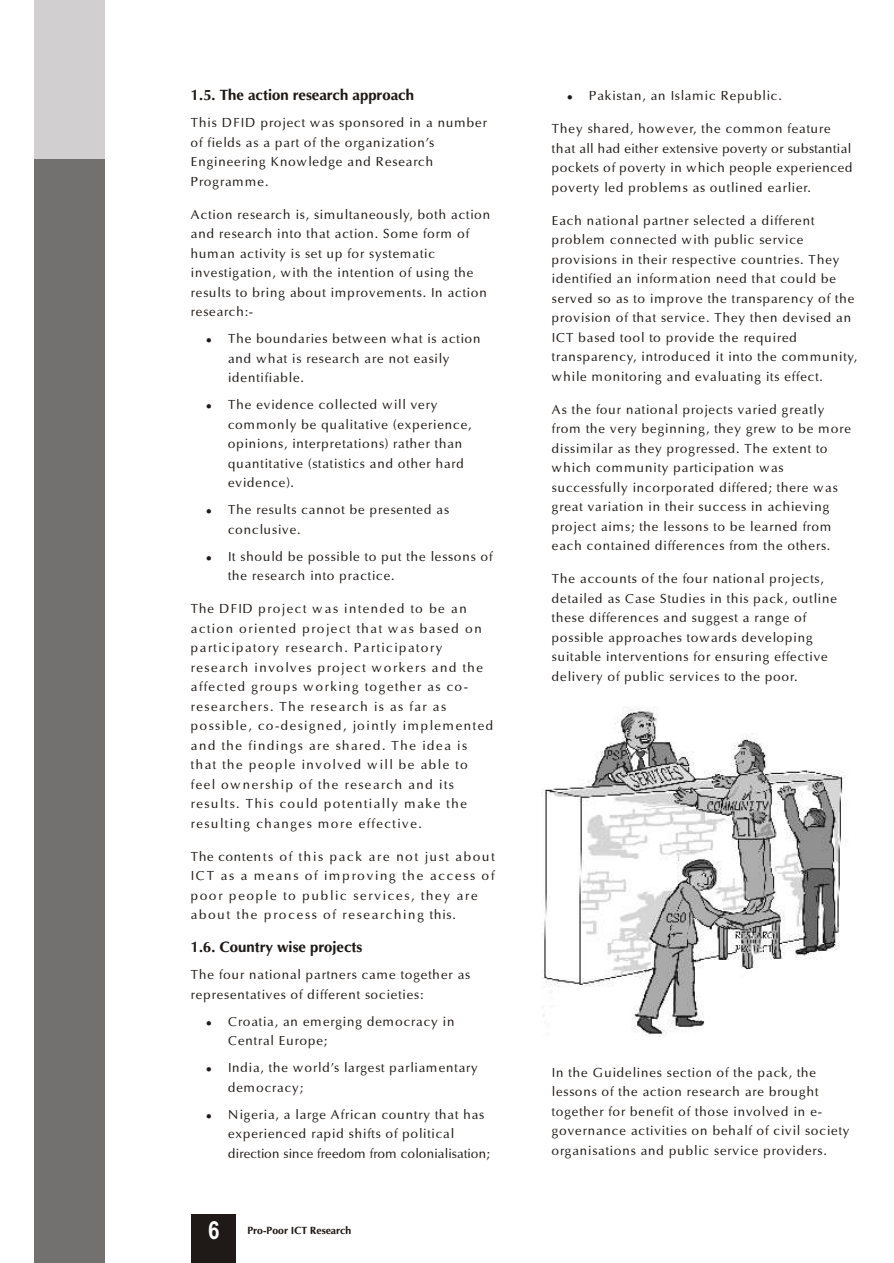
<style>
.page{position:relative;width:894px;height:1263px;background:#fff}
.page>*{position:absolute;margin:0;border:0;box-sizing:border-box;transform-origin:0 0}
.t1{font:700 25.05px "Arial Narrow";color:#fff}
.t2{font:15px/19.5px "Optima";color:#1f1a17}
.t3{font:15px/19.5px "Optima";letter-spacing:.04em;color:#1f1a17}
.t4{font:15px/19.5px "Optima";letter-spacing:.055em;color:#1f1a17}
.t5{font:700 15px "Optima";color:#1f1a17}
.t6{font:15px "Optima";letter-spacing:-.03em;color:#1f1a17}
.t7{font:15px "Optima";letter-spacing:-.04em;color:#1f1a17}
.t8{font:700 10.5px "Optima";color:#1f1a17}
</style>
<div class="page">
<img style="left:542px;top:707px;width:303px;height:330px">
<div style="left:34px;top:158px;width:71px;height:1105px;background:#737070"></div>
<div style="left:34px;top:0;width:71px;height:159px;background:#d1cfcf"></div>
<div style="left:191px;top:1214px;width:45px;height:49px;background:#1f1a17"></div>
<p class="t5" style="left:191px;top:89px;width:225px">1.5. The action research approach</p>
<p class="t2" style="left:567px;top:87px;width:217px">● Pakistan, an Islamic Republic.</p>
<p class="t2" style="left:191px;top:114px;width:298px">This DFID project was sponsored in a number</p>
<p class="t2" style="left:552px;top:120px;width:281px">They shared, however, the common feature</p>
<p class="t2" style="left:191px;top:134px;width:246px">of fields as a part of the organization’s</p>
<p class="t6" style="left:552px;top:142px;width:302px">that all had either extensive poverty or substantial</p>
<p class="t2" style="left:191px;top:153px;width:245px">Engineering Knowledge and Research</p>
<p class="t2" style="left:552px;top:159px;width:303px">pockets of poverty in which people experienced</p>
<p class="t2" style="left:191px;top:173px;width:80px">Programme.</p>
<p class="t2" style="left:552px;top:179px;width:261px">poverty led problems as outlined earlier.</p>
<p class="t2" style="left:191px;top:206px;width:302px">Action research is, simultaneously, both action</p>
<p class="t2" style="left:552px;top:212px;width:265px">Each national partner selected a different</p>
<p class="t2" style="left:191px;top:225px;width:280px">and research into that action. Some form of</p>
<p class="t2" style="left:552px;top:231px;width:254px">problem connected with public service</p>
<p class="t2" style="left:191px;top:245px;width:247px">human activity is set up for systematic</p>
<p class="t2" style="left:552px;top:251px;width:290px">provisions in their respective countries. They</p>
<p class="t2" style="left:191px;top:264px;width:285px">investigation, with the intention of using the</p>
<p class="t2" style="left:552px;top:270px;width:287px">identified an information need that could be</p>
<p class="t2" style="left:191px;top:284px;width:298px">results to bring about improvements. In action</p>
<p class="t2" style="left:552px;top:290px;width:305px">served so as to improve the transparency of the</p>
<p class="t2" style="left:191px;top:303px;width:65px">research:-</p>
<p class="t2" style="left:552px;top:309px;width:302px">provision of that service. They then devised an</p>
<p class="t2" style="left:206px;top:330px;width:277px">● The boundaries between what is action</p>
<p class="t2" style="left:552px;top:329px;width:247px">ICT based tool to provide the required</p>
<p class="t2" style="left:228px;top:350px;width:224px">and what is research are not easily</p>
<p class="t2" style="left:552px;top:348px;width:308px">transparency, introduced it into the community,</p>
<p class="t2" style="left:228px;top:369px;width:78px">identifiable.</p>
<p class="t2" style="left:552px;top:368px;width:273px">while monitoring and evaluating its effect.</p>
<p class="t2" style="left:206px;top:396px;width:234px">● The evidence collected will very</p>
<p class="t2" style="left:552px;top:401px;width:275px">As the four national projects varied greatly</p>
<p class="t2" style="left:228px;top:416px;width:246px">commonly be qualitative (experience,</p>
<p class="t2" style="left:552px;top:420px;width:302px">from the very beginning, they grew to be more</p>
<p class="t2" style="left:228px;top:435px;width:237px">opinions, interpretations) rather than</p>
<p class="t2" style="left:552px;top:440px;width:278px">dissimilar as they progressed. The extent to</p>
<p class="t2" style="left:228px;top:455px;width:238px">quantitative (statistics and other hard</p>
<p class="t2" style="left:552px;top:459px;width:234px">which community participation was</p>
<p class="t2" style="left:228px;top:474px;width:68px">evidence).</p>
<p class="t2" style="left:552px;top:479px;width:288px">successfully incorporated differed; there was great variation in their success in achieving</p>
<p class="t2" style="left:228px;top:501px;width:223px;text-indent:-22px">● The results cannot be presented as conclusive.</p>
<p class="t2" style="left:552px;top:518px;width:282px">project aims; the lessons to be learned from each contained differences from the others.</p>
<p class="t2" style="left:228px;top:548px;width:267px;text-indent:-22px">● It should be possible to put the lessons of the research into practice.</p>
<p class="t2" style="left:552px;top:570px;width:287px">The accounts of the four national projects, detailed as Case Studies in this pack, outline</p>
<p class="t3" style="left:191px;top:600px;width:278px">The DFID project was intended to be an</p>
<p class="t2" style="left:552px;top:609px;width:257px">these differences and suggest a range of</p>
<p class="t3" style="left:191px;top:620px;width:293px">action oriented project that was based on</p>
<p class="t2" style="left:552px;top:629px;width:263px">possible approaches towards developing</p>
<p class="t3" style="left:191px;top:639px;width:254px">participatory research. Participatory</p>
<p class="t2" style="left:552px;top:648px;width:278px">suitable interventions for ensuring effective</p>
<p class="t3" style="left:191px;top:659px;width:295px">research involves project workers and the</p>
<p class="t2" style="left:552px;top:668px;width:248px">delivery of public services to the poor.</p>
<p class="t3" style="left:191px;top:678px;width:305px">affected groups working together as co&shy;researchers. The research is as far as possible, co-designed, jointly implemented and the findings are shared. The idea is that the people involved will be able to feel ownership of the research and its results. This could potentially make the resulting changes more effective.</p>
<p class="t4" style="left:191px;top:848px;width:306px">The contents of this pack are not just about ICT as a means of improving the access of poor people to public services, they are about the process of researching this.</p>
<p class="t5" style="left:191px;top:941px;width:173px">1.6. Country wise projects</p>
<p class="t2" style="left:191px;top:966px;width:282px">The four national partners came together as representatives of different societies:</p>
<p class="t2" style="left:228px;top:1013px;width:229px;text-indent:-22px">● Croatia, an emerging democracy in<br>Central Europe;</p>
<p class="t2" style="left:206px;top:1059px;width:274px">● India, the world’s largest parliamentary</p>
<p class="t2" style="left:552px;top:1064px;width:267px">In the Guidelines section of the pack, the</p>
<p class="t2" style="left:228px;top:1079px;width:77px">democracy;</p>
<p class="t2" style="left:552px;top:1083px;width:272px">lessons of the action research are brought together for benefit of those involved in e-</p>
<p class="t2" style="left:206px;top:1106px;width:281px;text-align:center">● Nigeria, a large African country that has experienced rapid shifts of political</p>
<p class="t2" style="left:552px;top:1122px;width:300px">governance activities on behalf of civil society</p>
<p class="t7" style="left:228px;top:1147px;width:264px">direction since freedom from colonialisation;</p>
<p class="t2" style="left:552px;top:1142px;width:277px">organisations and public service providers.</p>
<h1 class="t1" style="left:208px;top:1221px;width:13px">6</h1>
<p class="t8" style="left:247px;top:1226px;width:105px">Pro-Poor ICT Research</p>
</div>
